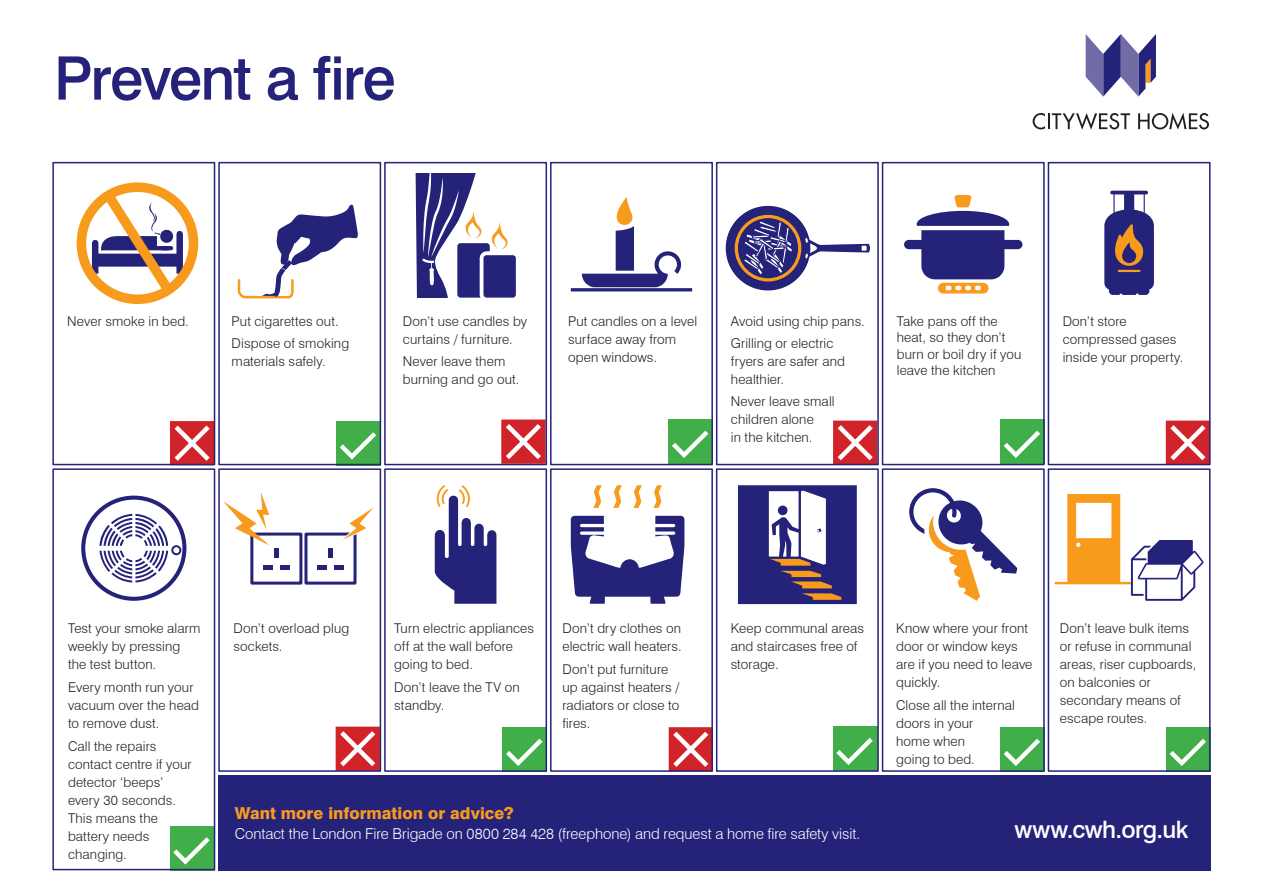
<style>
.page{position:relative;width:1263px;height:893px;background:#fff}
.page>*{position:absolute;margin:0;border:0;box-sizing:border-box;transform-origin:0 0}
.t1{font:500 60px "Swiss 721 BT";letter-spacing:-.03em;color:#252279}
.t2{font:500 24px "Swiss 721 BT";letter-spacing:-.02em;color:#fff}
.t3{font:800 16.5px "Swiss 721 BT";color:#f89a1c}
.t4{font:300 15px "Swiss 721 BT";letter-spacing:-.005em;color:#fff}
.t5{font:300 13.5px/18px "Swiss 721 BT";letter-spacing:.01em;color:#231f20}
</style>
<div class="page">
<div style="left:1166px;top:728px;width:44px;height:44px;background:#40ae49"></div>
<svg style="left:1169px;top:734px;width:42px;height:35px"></svg>
<div style="left:1000px;top:728px;width:45px;height:44px;background:#40ae49"></div>
<svg style="left:1004px;top:738px;width:36px;height:28px"></svg>
<div style="left:833px;top:727px;width:44px;height:44px;background:#40ae49"></div>
<svg style="left:836px;top:737px;width:37px;height:28px"></svg>
<div style="left:503px;top:728px;width:44px;height:44px;background:#40ae49"></div>
<svg style="left:502px;top:734px;width:41px;height:35px"></svg>
<div style="left:170px;top:826px;width:44px;height:44px;background:#40ae49"></div>
<svg style="left:173px;top:837px;width:37px;height:28px"></svg>
<svg style="left:1166px;top:421px;width:41px;height:41px"></svg>
<svg style="left:833px;top:421px;width:43px;height:41px"></svg>
<div style="left:1000px;top:419px;width:45px;height:45px;background:#40ae49"></div>
<svg style="left:1003px;top:430px;width:37px;height:28px"></svg>
<div style="left:669px;top:419px;width:44px;height:45px;background:#40ae49"></div>
<svg style="left:668px;top:426px;width:41px;height:35px"></svg>
<div style="left:337px;top:421px;width:44px;height:44px;background:#40ae49"></div>
<svg style="left:336px;top:427px;width:41px;height:35px"></svg>
<svg style="left:336px;top:727px;width:42px;height:42px"></svg>
<svg style="left:669px;top:727px;width:41px;height:42px"></svg>
<svg style="left:501px;top:419px;width:43px;height:43px"></svg>
<svg style="left:170px;top:421px;width:42px;height:41px"></svg>
<div style="left:218px;top:775px;width:992px;height:95px;background:#252279"></div>
<div style="left:716px;top:162px;width:163px;height:303px;border:2px solid #252279"></div>
<div style="left:52px;top:468px;width:163px;height:402px;border:2px solid #252279"></div>
<div style="left:218px;top:468px;width:163px;height:304px;border:2px solid #252279"></div>
<div style="left:384px;top:468px;width:163px;height:304px;border:2px solid #252279"></div>
<div style="left:550px;top:468px;width:163px;height:304px;border:2px solid #252279"></div>
<div style="left:882px;top:468px;width:163px;height:304px;border:2px solid #252279"></div>
<div style="left:716px;top:468px;width:163px;height:304px;border:2px solid #252279"></div>
<div style="left:52px;top:162px;width:163px;height:303px;border:2px solid #252279"></div>
<div style="left:218px;top:162px;width:163px;height:303px;border:2px solid #252279"></div>
<div style="left:550px;top:162px;width:163px;height:303px;border:2px solid #252279"></div>
<div style="left:882px;top:162px;width:163px;height:303px;border:2px solid #252279"></div>
<div style="left:1048px;top:162px;width:162px;height:303px;border:2px solid #252279"></div>
<div style="left:1048px;top:468px;width:162px;height:304px;border:2px solid #252279"></div>
<svg style="left:1033px;top:113px;width:97px;height:17px"></svg>
<svg style="left:1138px;top:113px;width:71px;height:16px"></svg>
<svg style="left:1086px;top:34px;width:70px;height:63px"></svg>
<svg style="left:76px;top:182px;width:122px;height:122px"></svg>
<svg style="left:238px;top:204px;width:120px;height:94px"></svg>
<svg style="left:582px;top:197px;width:100px;height:90px"></svg>
<hr style="left:571px;top:288px;width:121px;height:3px;background:#252279">
<div style="left:726px;top:206px;width:84px;height:84px;background:#252279;border-radius:50%"></div>
<svg style="left:736px;top:216px;width:64px;height:64px"></svg>
<div style="left:735px;top:215px;width:66px;height:66px;border:3px solid #f89a1c;border-radius:50%"></div>
<svg style="left:805px;top:238px;width:65px;height:21px"></svg>
<svg style="left:743px;top:220px;width:49px;height:54px"></svg>
<svg style="left:904px;top:211px;width:118px;height:83px"></svg>
<div style="left:954px;top:195px;width:17px;height:12px;background:#f89a1c;border-radius:3px"></div>
<svg style="left:81px;top:496px;width:105px;height:105px"></svg>
<div style="left:274px;top:548px;width:5px;height:10px;background:#252279"></div>
<hr style="left:263px;top:565px;width:10px;height:4px;background:#252279">
<hr style="left:280px;top:565px;width:10px;height:4px;background:#252279">
<div style="left:250px;top:533px;width:52px;height:52px;border:3px solid #252279"></div>
<div style="left:328px;top:548px;width:5px;height:10px;background:#252279"></div>
<hr style="left:317px;top:565px;width:10px;height:4px;background:#252279">
<hr style="left:334px;top:565px;width:10px;height:4px;background:#252279">
<div style="left:304px;top:533px;width:52px;height:52px;border:3px solid #252279"></div>
<svg style="left:334px;top:507px;width:40px;height:39px"></svg>
<svg style="left:223px;top:492px;width:47px;height:54px"></svg>
<svg style="left:435px;top:485px;width:61px;height:119px"></svg>
<svg style="left:1104px;top:191px;width:50px;height:104px"></svg>
<svg style="left:571px;top:485px;width:113px;height:119px"></svg>
<svg style="left:738px;top:485px;width:119px;height:119px"></svg>
<svg style="left:909px;top:488px;width:108px;height:113px"></svg>
<svg style="left:1131px;top:540px;width:73px;height:61px"></svg>
<hr style="left:1055px;top:582px;width:76px;height:2px;background:#f89a1c">
<svg style="left:1067px;top:494px;width:53px;height:88px"></svg>
<svg style="left:415px;top:161px;width:101px;height:137px"></svg>
<div style="left:394px;top:141px;width:115px;height:32px;background:#fff"></div>
<div style="left:384px;top:162px;width:163px;height:303px;border:2px solid #252279"></div>
<h1 class="t1" style="left:54px;top:42px;width:343px">Prevent a fire</h1>
<p class="t5" style="left:67px;top:312px;width:123px">Never smoke in bed.</p>
<p class="t5" style="left:232px;top:310px;width:119px;line-height:22.2px">Put cigarettes out.<br>Dispose of smoking</p>
<p class="t5" style="left:232px;top:352px;width:96px">materials safely.</p>
<p class="t5" style="left:403px;top:312px;width:126px">Don’t use candles by curtains / furniture.</p>
<p class="t5" style="left:403px;top:352px;width:118px">Never leave them burning and go out.</p>
<p class="t5" style="left:568px;top:312px;width:131px">Put candles on a level surface away from open windows.</p>
<p class="t5" style="left:731px;top:310px;width:135px;line-height:22.2px">Avoid using chip pans.<br>Grilling or electric</p>
<p class="t5" style="left:731px;top:352px;width:116px">fryers are safer and healthier.</p>
<p class="t5" style="left:731px;top:392px;width:105px">Never leave small children alone<br>in the kitchen.</p>
<p class="t5" style="left:897px;top:313px;width:126px;line-height:16.5px">Take pans off the heat, so they don’t burn or boil dry if you leave the kitchen</p>
<p class="t5" style="left:1063px;top:312px;width:122px">Don’t store compressed gases inside your property.</p>
<p class="t5" style="left:68px;top:619px;width:134px">Test your smoke alarm weekly by pressing the test button.</p>
<p class="t5" style="left:68px;top:678px;width:133px">Every month run your vacuum over the head to remove dust.</p>
<p class="t5" style="left:68px;top:737px;width:125px">Call the repairs contact centre if your detector ‘beeps’ every 30 seconds.<br>This means the battery needs changing.</p>
<p class="t5" style="left:234px;top:619px;width:117px">Don’t overload plug sockets.</p>
<p class="t5" style="left:394px;top:619px;width:141px">Turn electric appliances off at the wall before going to bed.</p>
<p class="t5" style="left:394px;top:678px;width:127px">Don’t leave the TV on standby.</p>
<p class="t5" style="left:562px;top:619px;width:121px">Don’t dry clothes on electric wall heaters.</p>
<p class="t5" style="left:562px;top:660px;width:118px">Don’t put furniture up against heaters / radiators or close to fires.</p>
<p class="t5" style="left:731px;top:619px;width:135px">Keep communal areas and staircases free of storage.</p>
<p class="t5" style="left:896px;top:619px;width:138px">Know where your front door or window keys are if you need to leave quickly.</p>
<p class="t5" style="left:896px;top:696px;width:120px">Close all the internal doors in your<br>home when<br>going to bed.</p>
<p class="t5" style="left:1060px;top:619px;width:138px">Don’t leave bulk items or refuse in communal areas, riser cupboards, on balconies or secondary means of escape routes.</p>
<p class="t3" style="left:235px;top:803px;width:280px">Want more information or advice?</p>
<p class="t4" style="left:235px;top:824px;width:627px">Contact the London Fire Brigade on 0800 284 428 (freephone) and request a home fire safety visit.</p>
<h2 class="t2" style="left:1014px;top:815px;width:176px">www.cwh.org.uk</h2>
</div>
